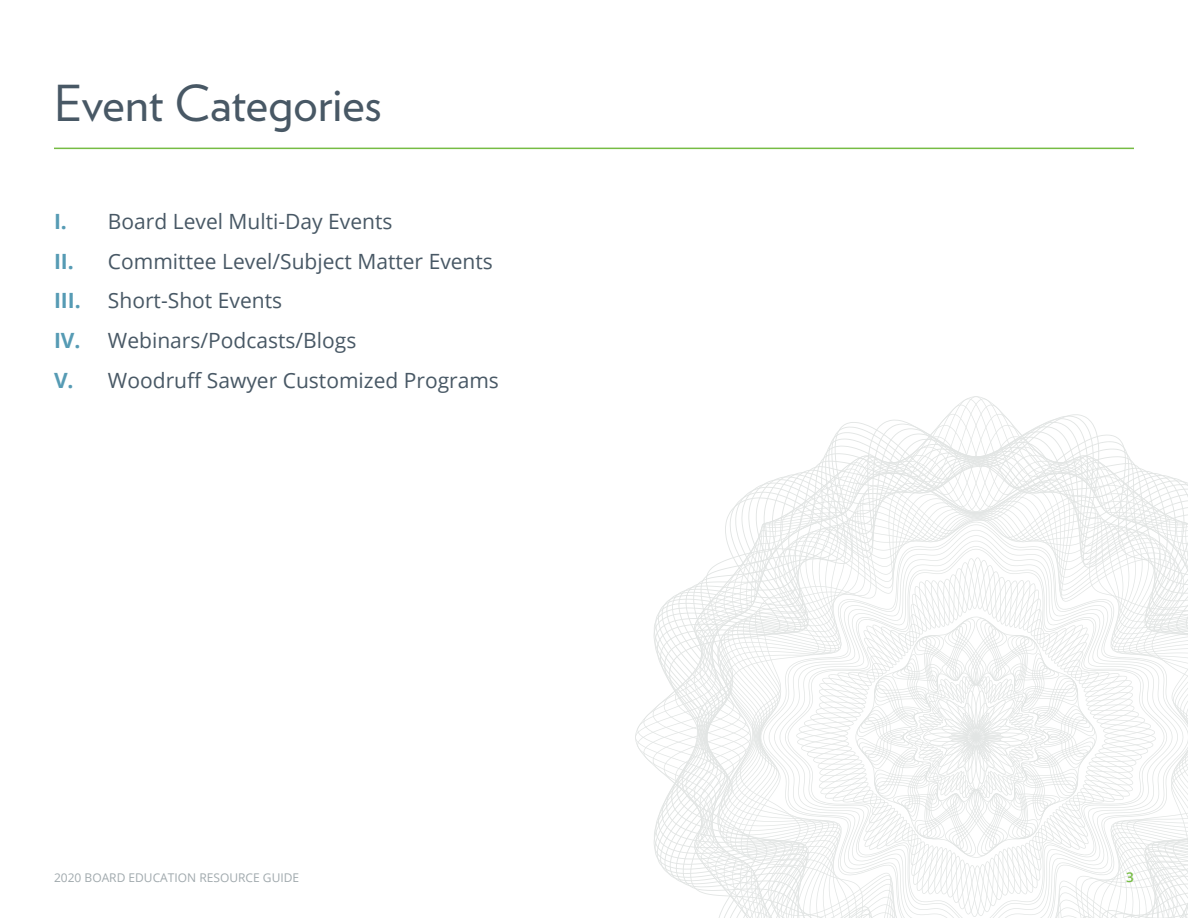
<style>
.page{position:relative;width:1188px;height:918px;background:#fff}
.page>*{position:absolute;margin:0;border:0;box-sizing:border-box;transform-origin:0 0}
.t1{font:49.5px "Verlag";letter-spacing:-.005em;color:#485865}
.t2{font:21px/39.8px "Open Sans";color:#485865}
.t3{font:600 13.5px "Open Sans";color:#76bc43}
.t4{font:12px "Open Sans";color:#a0a9ad}
.s1{font-weight:700;color:#569bb4}
</style>
<div class="page">
<svg style="left:664px;top:398px;width:524px;height:520px"></svg>
<svg style="left:902px;top:672px;width:147px;height:131px"></svg>
<hr style="left:54px;top:148px;width:1080px;height:1px;background:#76bc43">
<h1 class="t1" style="left:54px;top:66px;width:329px">Event Categories</h1>
<p class="t2" style="left:54px;top:201px;width:440px"><span class="s1">I.</span> Board Level Multi-Day Events<br><span class="s1">II.</span> Committee Level/Subject Matter Events<br><span class="s1">III.</span></p>
<p class="t2" style="left:54px;top:280px;width:447px;text-indent:54px">Short-Shot Events<br><span class="s1">IV.</span> Webinars/Podcasts/Blogs<br><span class="s1">V.</span> Woodruff Sawyer Customized Programs</p>
<p class="t4" style="left:54px;top:870px;width:247px">2020 BOARD EDUCATION RESOURCE GUIDE</p>
<p class="t3" style="left:1126px;top:868px;width:9px">3</p>
</div>
